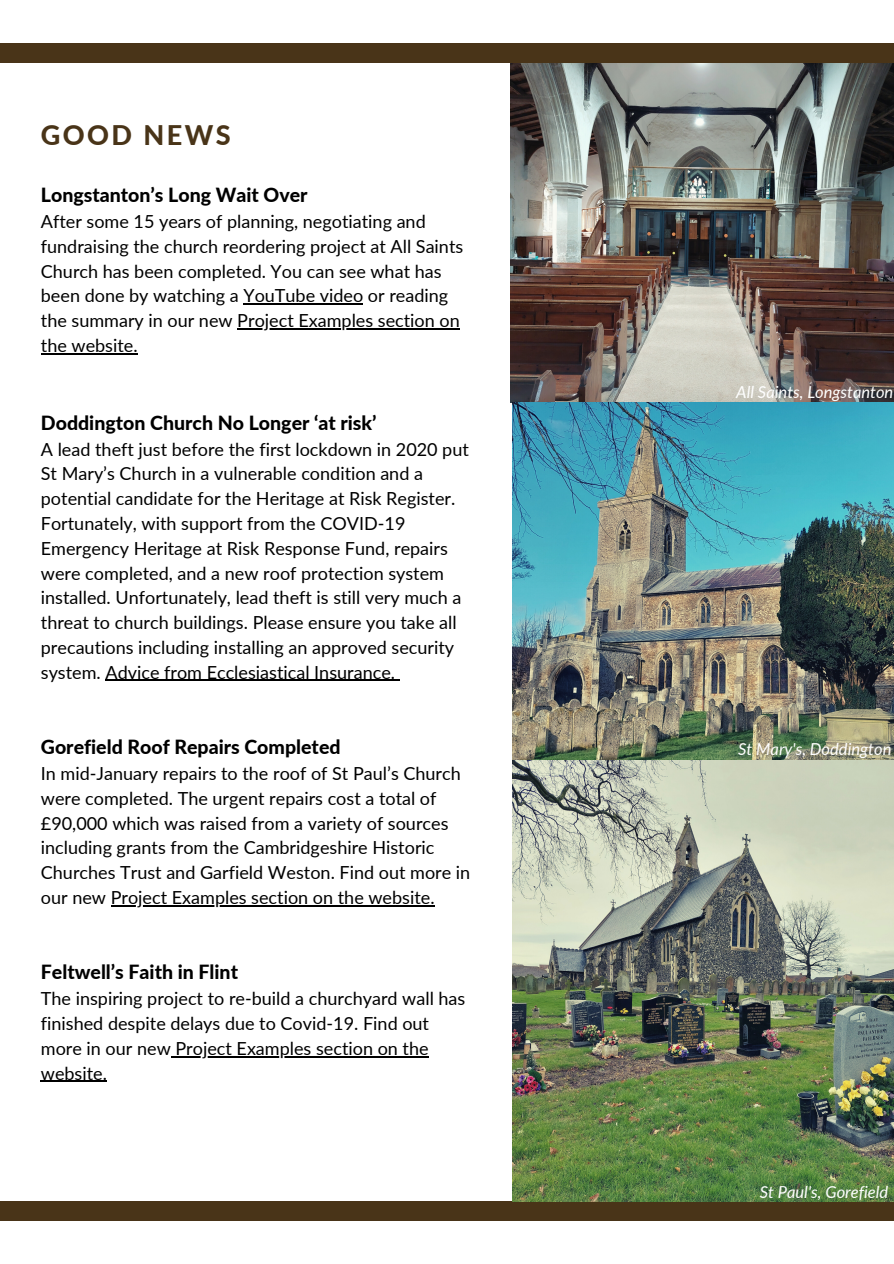
<style>
.page{position:relative;width:894px;height:1264px;background:#fff}
.page>*{position:absolute;margin:0;border:0;box-sizing:border-box;transform-origin:0 0}
.t1{font:800 27px "Lato";letter-spacing:.09em;color:#493418}
.t2{font:800 19.5px "Lato";color:#000}
.t3{font:18px/24.8px "Lato";color:#000}
.t4{font:italic 16.5px "Lato";color:#fff}
</style>
<div class="page">
<div style="left:0;top:44px;width:893px;height:19px;background:#493418"></div>
<div style="left:0;top:1201px;width:893px;height:19px;background:#493418"></div>
<img style="left:511px;top:63px;width:382px;height:667px">
<img style="left:512px;top:730px;width:381px;height:471px">
<hr style="left:243px;top:303px;width:120px;height:2px;background:#000">
<hr style="left:237px;top:328px;width:222px;height:1px;background:#000">
<hr style="left:41px;top:353px;width:97px;height:1px;background:#000">
<hr style="left:105px;top:679px;width:290px;height:2px;background:#000">
<hr style="left:111px;top:905px;width:323px;height:1px;background:#000">
<hr style="left:171px;top:1056px;width:257px;height:1px;background:#000">
<hr style="left:41px;top:1080px;width:66px;height:1px;background:#000">
<p class="t1" style="left:41px;top:118px;width:191px">GOOD NEWS</p>
<p class="t2" style="left:41px;top:183px;width:268px">Longstanton’s Long Wait Over</p>
<p class="t3" style="left:41px;top:209px;width:424px">After some 15 years of planning, negotiating and fundraising the church reordering project at All Saints Church has been completed. You can see what has been done by watching a YouTube video or reading the summary in our new Project Examples section on the website.</p>
<p class="t2" style="left:41px;top:410px;width:337px">Doddington Church No Longer ‘at risk’</p>
<p class="t3" style="left:41px;top:436px;width:429px">A lead theft just before the first lockdown in 2020 put St Mary’s Church in a vulnerable condition and a potential candidate for the Heritage at Risk Register.<br>Fortunately, with support from the COVID-19<br>Emergency Heritage at Risk Response Fund, repairs were completed, and a new roof protection system installed. Unfortunately, lead theft is still very much a threat to church buildings. Please ensure you take all precautions including installing an approved security system. Advice from Ecclesiastical Insurance.</p>
<p class="t2" style="left:41px;top:735px;width:301px">Gorefield Roof Repairs Completed</p>
<p class="t3" style="left:41px;top:760px;width:431px">In mid-January repairs to the roof of St Paul’s Church were completed. The urgent repairs cost a total of £90,000 which was raised from a variety of sources including grants from the Cambridgeshire Historic Churches Trust and Garfield Weston. Find out more in our new Project Examples section on the website.</p>
<p class="t2" style="left:41px;top:960px;width:199px">Feltwell’s Faith in Flint</p>
<p class="t3" style="left:41px;top:986px;width:426px">The inspiring project to re-build a churchyard wall has finished despite delays due to Covid-19. Find out more in our new Project Examples section on the website.</p>
<p class="t4" style="left:736px;top:382px;width:159px">All Saints, Longstanton</p>
<p class="t4" style="left:738px;top:739px;width:155px">St Mary's, Doddington</p>
<p class="t4" style="left:759px;top:1181px;width:130px">St Paul's, Gorefield</p>
</div>
